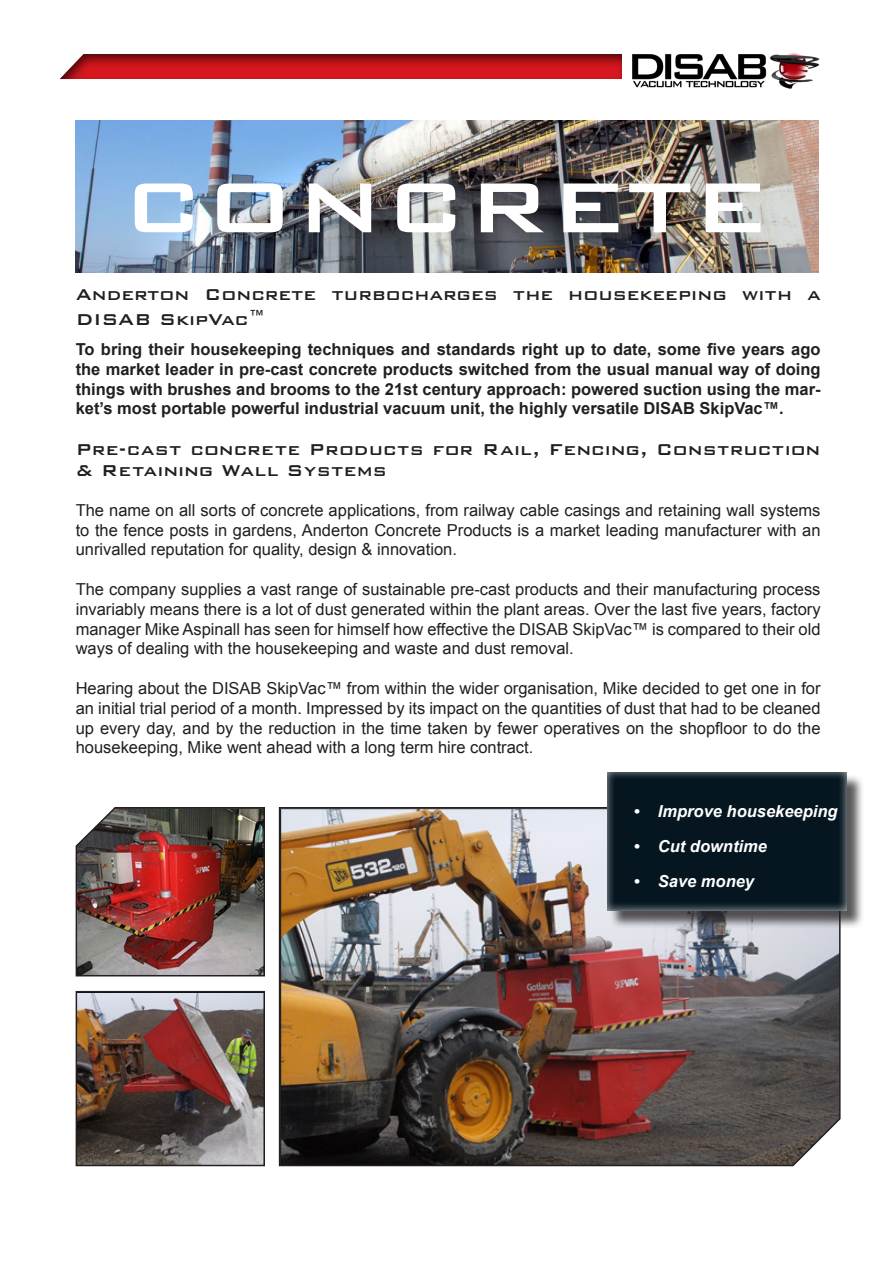
<style>
.page{position:relative;width:893px;height:1263px;background:#fff}
.page>*{position:absolute;margin:0;border:0;box-sizing:border-box;transform-origin:0 0}
.t1{font:500 94.5px "Bank Gothic BT";color:#fff;scale:1.09 1}
.t2{font:500 21px/25.2px "Bank Gothic BT";color:#231f20}
.t3{font:16.5px/19.8px "Arial";color:#231f20;text-align:justify}
.t4{font:700 16.5px/19.8px "Arial";color:#231f20;text-align:justify}
.t5{font:italic 700 16.5px "Arial";color:#fff}
</style>
<div class="page">
<div style="left:59px;top:48px;width:564px;height:33px;background:#231f20;opacity:.75"></div>
<img style="left:632px;top:53px;width:188px;height:36px">
<img style="left:79px;top:994px;width:183px;height:169px">
<div style="left:76px;top:991px;width:189px;height:175px;border:2px solid #231f20"></div>
<img style="left:75px;top:807px;width:190px;height:170px">
<img style="left:278px;top:807px;width:563px;height:360px">
<div style="left:609px;top:774px;width:256px;height:155px;background:#231f20;opacity:.75"></div>
<div style="left:605px;top:767px;width:256px;height:145px;background:#fff;opacity:.75"></div>
<img style="left:76px;top:121px;width:743px;height:151px">
<p class="t1" style="left:122px;top:156px;width:596px">CONCRETE</p>
<p class="t2" style="left:76px;top:281px;width:746px">Anderton Concrete turbocharges the housekeeping with a<br>DISAB SkipVac™</p>
<p class="t4" style="left:76px;top:340px;width:746px">To bring their housekeeping techniques and standards right up to date, some five years ago the market leader in pre-cast concrete products switched from the usual manual way of doing things with brushes and brooms to the 21st century approach: powered suction using the mar&shy;ket’s most portable powerful industrial vacuum unit, the highly versatile DISAB SkipVac™.</p>
<p class="t2" style="left:76px;top:439px;width:746px;line-height:21px">Pre-cast concrete Products for Rail, Fencing, Construction &amp; Retaining Wall Systems</p>
<p class="t3" style="left:76px;top:500px;width:746px">The name on all sorts of concrete applications, from railway cable casings and retaining wall systems to the fence posts in gardens, Anderton Concrete Products is a market leading manufacturer with an unrivalled reputation for quality, design &amp; innovation.</p>
<p class="t3" style="left:76px;top:579px;width:746px">The company supplies a vast range of sustainable pre-cast products and their manufacturing process invariably means there is a lot of dust generated within the plant areas. Over the last five years, factory manager Mike Aspinall has seen for himself how effective the DISAB SkipVac™ is compared to their old ways of dealing with the housekeeping and waste and dust removal.</p>
<p class="t3" style="left:76px;top:678px;width:746px">Hearing about the DISAB SkipVac™ from within the wider organisation, Mike decided to get one in for an initial trial period of a month. Impressed by its impact on the quantities of dust that had to be cleaned up every day, and by the reduction in the time taken by fewer operatives on the shopfloor to do the housekeeping, Mike went ahead with a long term hire contract.</p>
<p class="t5" style="left:633px;top:800px;width:206px">• Improve housekeeping</p>
<p class="t5" style="left:633px;top:835px;width:135px">• Cut downtime</p>
<p class="t5" style="left:633px;top:870px;width:122px">• Save money</p>
</div>
